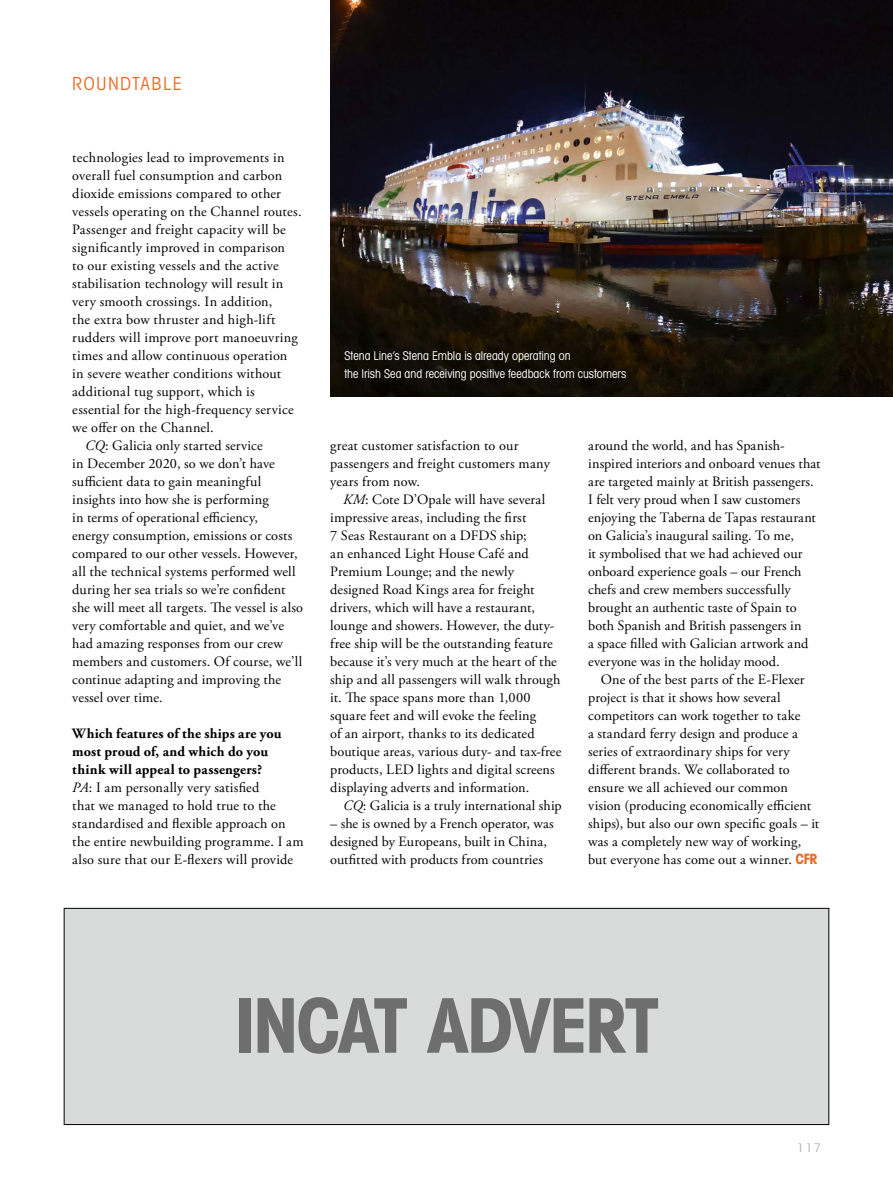
<style>
.page{position:relative;width:893px;height:1191px;background:#fff}
.page>*{position:absolute;margin:0;border:0;box-sizing:border-box;transform-origin:0 0}
.t1{font:700 condensed 75px "Avant Garde IT Cby BT";letter-spacing:-.03em;color:#6e6e6e}
.t2{font:condensed 18px "Avant Garde IT Cby BT";letter-spacing:.09em;color:#ea6a24}
.t3{font:14.25px/18px "Adobe Garamond Pro";letter-spacing:.01em;color:#000}
.t4{font:condensed 12px/18px "Avant Garde IT Cby BT";color:#fff}
.t5{font:condensed 12px "Avant Garde IT Cby BT";color:#b6b3b5}
.s1{font-style:italic}
.s2{font-weight:700}
.s3{font-family:"Avant Garde";font-weight:700;font-stretch:condensed;color:#ea6a24}
</style>
<div class="page">
<img style="left:330px;top:0;width:563px;height:396px">
<div style="left:64px;top:908px;width:765px;height:216px;background:#d9dada"></div>
<div style="left:64px;top:908px;width:765px;height:217px;border:1px solid #000"></div>
<p class="t2" style="left:72px;top:73px;width:111px">ROUNDTABLE</p>
<p class="t3" style="left:72px;top:149px;width:214px">technologies lead to improvements in</p>
<p class="t3" style="left:72px;top:167px;width:212px">overall fuel consumption and carbon</p>
<p class="t3" style="left:72px;top:185px;width:210px">dioxide emissions compared to other</p>
<p class="t3" style="left:72px;top:203px;width:231px">vessels operating on the Channel routes.</p>
<p class="t3" style="left:72px;top:221px;width:215px">Passenger and freight capacity will be</p>
<p class="t3" style="left:72px;top:239px;width:214px">significantly improved in comparison</p>
<p class="t3" style="left:72px;top:257px;width:208px">to our existing vessels and the active</p>
<p class="t3" style="left:72px;top:275px;width:213px">stabilisation technology will result in</p>
<p class="t3" style="left:72px;top:293px;width:202px">very smooth crossings. In addition,</p>
<p class="t3" style="left:72px;top:311px;width:205px">the extra bow thruster and high-lift</p>
<p class="t3" style="left:72px;top:329px;width:227px">rudders will improve port manoeuvring</p>
<p class="t3" style="left:72px;top:347px;width:217px">times and allow continuous operation</p>
<p class="t3" style="left:72px;top:365px;width:210px">in severe weather conditions without</p>
<p class="t3" style="left:72px;top:383px;width:184px">additional tug support, which is</p>
<p class="t3" style="left:72px;top:401px;width:223px">essential for the high-frequency service</p>
<p class="t3" style="left:72px;top:419px;width:143px">we offer on the Channel.</p>
<p class="t3" style="left:85px;top:437px;width:179px"><span class="s1">CQ</span>: Galicia only started service</p>
<p class="t3" style="left:72px;top:455px;width:204px">in December 2020, so we don’t have</p>
<p class="t3" style="left:72px;top:473px;width:191px">sufficient data to gain meaningful</p>
<p class="t3" style="left:72px;top:491px;width:198px">insights into how she is performing</p>
<p class="t3" style="left:72px;top:509px;width:187px">in terms of operational efficiency,</p>
<p class="t3" style="left:72px;top:527px;width:222px">energy consumption, emissions or costs</p>
<p class="t3" style="left:72px;top:545px;width:227px">compared to our other vessels. However,</p>
<p class="t3" style="left:72px;top:563px;width:225px">all the technical systems performed well</p>
<p class="t3" style="left:72px;top:581px;width:215px">during her sea trials so we’re confident</p>
<p class="t3" style="left:72px;top:599px;width:232px">she will meet all targets. The vessel is also</p>
<p class="t3" style="left:72px;top:617px;width:213px">very comfortable and quiet, and we’ve</p>
<p class="t3" style="left:72px;top:635px;width:212px">had amazing responses from our crew</p>
<p class="t3" style="left:72px;top:653px;width:232px">members and customers. Of course, we’ll</p>
<p class="t3" style="left:72px;top:671px;width:210px">continue adapting and improving the</p>
<p class="t3" style="left:72px;top:689px;width:92px">vessel over time.</p>
<p class="t3" style="left:72px;top:725px;width:233px"><span class="s2">Which features of the ships are you most proud of, and which do you think will appeal to passengers?<br></span><span class="s1">PA</span>: I am personally very satisfied<br>that we managed to hold true to the standardised and flexible approach on the entire newbuilding programme. I am also sure that our E-flexers will provide</p>
<p class="t4" style="left:344px;top:347px;width:283px">Stena Line’s Stena Embla is already operating on<br>the Irish Sea and receiving positive feedback from customers</p>
<p class="t3" style="left:330px;top:437px;width:221px">great customer satisfaction to our passengers and freight customers many years from now.</p>
<p class="t3" style="left:330px;top:491px;width:233px;text-indent:13px"><span class="s1">KM</span>: Cote D’Opale will have several impressive areas, including the first<br>7 Seas Restaurant on a DFDS ship;<br>an enhanced Light House Café and Premium Lounge; and the newly designed Road Kings area for freight drivers, which will have a restaurant, lounge and showers. However, the duty&shy;free ship will be the outstanding feature because it’s very much at the heart of the ship and all passengers will walk through it. The space spans more than 1,000 square feet and will evoke the feeling<br>of an airport, thanks to its dedicated boutique areas, various duty- and tax-free products, LED lights and digital screens displaying adverts and information.</p>
<p class="t3" style="left:343px;top:797px;width:220px"><span class="s1">CQ</span>: Galicia is a truly international ship</p>
<p class="t3" style="left:330px;top:815px;width:225px">– she is owned by a French operator, was designed by Europeans, built in China, outfitted with products from countries</p>
<p class="t3" style="left:588px;top:437px;width:234px">around the world, and has Spanish&shy;inspired interiors and onboard venues that are targeted mainly at British passengers.<br>I felt very proud when I saw customers enjoying the Taberna de Tapas restaurant on Galicia’s inaugural sailing. To me,<br>it symbolised that we had achieved our onboard experience goals – our French chefs and crew members successfully brought an authentic taste of Spain to both Spanish and British passengers in<br>a space filled with Galician artwork and everyone was in the holiday mood.</p>
<p class="t3" style="left:588px;top:671px;width:232px;text-indent:13px">One of the best parts of the E-Flexer project is that it shows how several competitors can work together to take<br>a standard ferry design and produce a series of extraordinary ships for very different brands. We collaborated to ensure we all achieved our common vision (producing economically efficient ships), but also our own specific goals – it was a completely new way of working, but everyone has come out a winner. <span class="s3">CFR</span></p>
<h1 class="t1" style="left:234px;top:980px;width:426px">INCAT ADVERT</h1>
<p class="t5" style="left:797px;top:1140px;width:25px">117</p>
</div>
